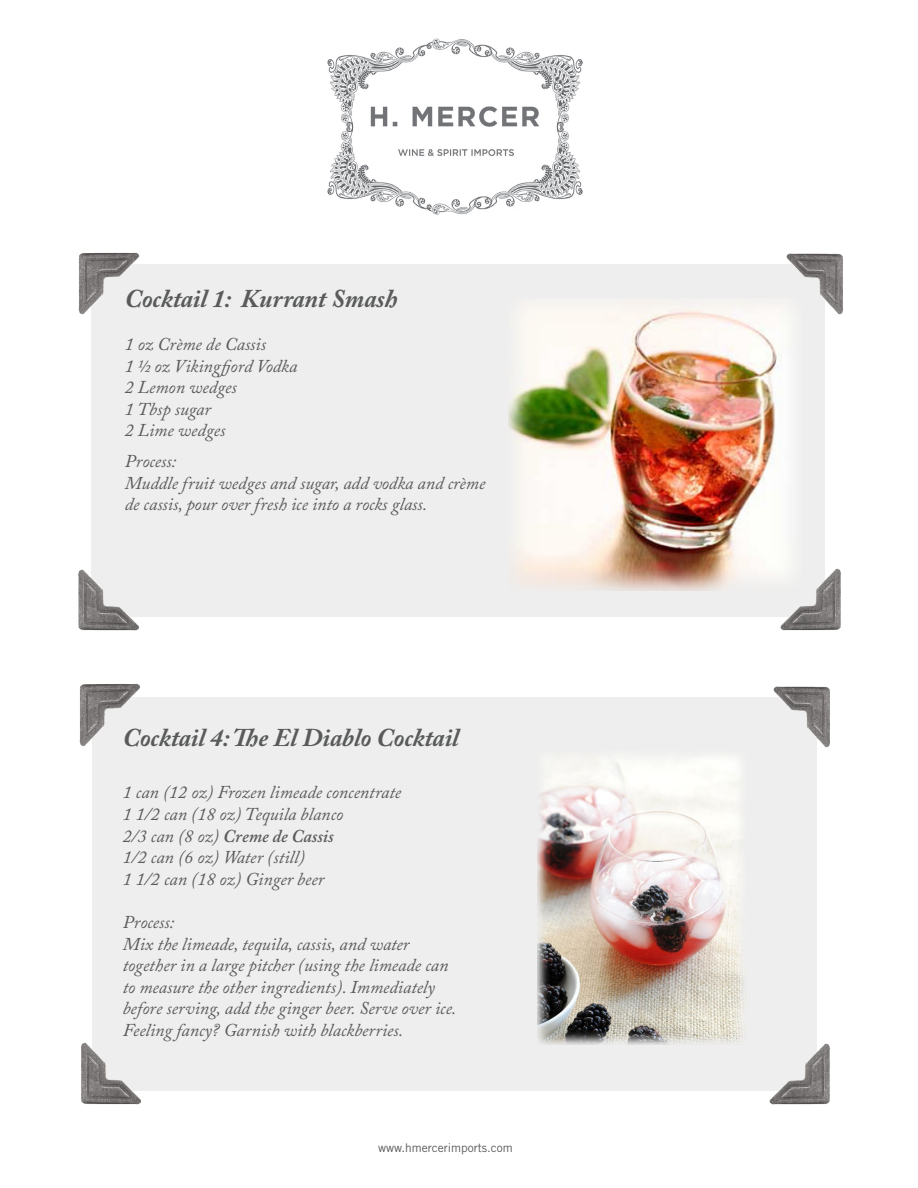
<style>
.page{position:relative;width:918px;height:1188px;background:#fff}
.page>*{position:absolute;margin:0;border:0;box-sizing:border-box;transform-origin:0 0}
.t1{font:italic 700 25.5px "Adobe Caslon Pro";color:#595a5a}
.t2{font:italic 18px/21.6px "Adobe Caslon Pro";color:#595a5a}
.t3{font:italic 600 18px "Adobe Caslon Pro";color:#595a5a}
.t4{font:12px "Trade Gothic";color:#595a5a}
.s1{font-weight:400}
</style>
<div class="page">
<img style="left:328px;top:38px;width:254px;height:177px">
<div style="left:92px;top:698px;width:724px;height:393px;background:#eee"></div>
<img style="left:538px;top:757px;width:208px;height:287px">
<img style="left:79px;top:683px;width:65px;height:64px">
<img style="left:81px;top:1042px;width:60px;height:63px">
<img style="left:770px;top:686px;width:60px;height:66px">
<img style="left:769px;top:1038px;width:61px;height:67px">
<div style="left:91px;top:264px;width:734px;height:353px;background:#eee"></div>
<img style="left:509px;top:305px;width:280px;height:286px">
<img style="left:78px;top:252px;width:61px;height:63px">
<img style="left:78px;top:569px;width:61px;height:62px">
<img style="left:782px;top:253px;width:61px;height:66px">
<img style="left:779px;top:564px;width:62px;height:67px">
<p class="t1" style="left:125px;top:283px;width:274px">Cocktail 1: Kurrant Smash</p>
<p class="t2" style="left:125px;top:333px;width:143px">1 oz Crème de Cassis</p>
<p class="t2" style="left:125px;top:355px;width:174px">1 ½ oz Vikingfjord Vodka</p>
<p class="t2" style="left:125px;top:376px;width:113px">2 Lemon wedges</p>
<p class="t2" style="left:125px;top:398px;width:88px">1 Tbsp sugar</p>
<p class="t2" style="left:125px;top:419px;width:102px">2 Lime wedges</p>
<p class="t2" style="left:125px;top:450px;width:53px">Process:</p>
<p class="t2" style="left:125px;top:472px;width:362px">Muddle fruit wedges and sugar, add vodka and crème de cassis, pour over fresh ice into a rocks glass.</p>
<p class="t1" style="left:123px;top:722px;width:338px">Cocktail 4: The El Diablo Cocktail</p>
<p class="t2" style="left:123px;top:781px;width:280px">1 can (12 oz) Frozen limeade concentrate</p>
<p class="t2" style="left:123px;top:803px;width:222px">1 1/2 can (18 oz) Tequila blanco</p>
<p class="t3" style="left:123px;top:825px;width:213px"><span class="s1">2/3 can (8 oz)</span> Creme de Cassis</p>
<p class="t2" style="left:123px;top:846px;width:184px">1/2 can (6 oz) Water (still)</p>
<p class="t2" style="left:123px;top:868px;width:203px">1 1/2 can (18 oz) Ginger beer</p>
<p class="t2" style="left:123px;top:911px;width:53px">Process:</p>
<p class="t2" style="left:123px;top:933px;width:335px">Mix the limeade, tequila, cassis, and water together in a large pitcher (using the limeade can to measure the other ingredients). Immediately before serving, add the ginger beer. Serve over ice.<br>Feeling fancy? Garnish with blackberries.</p>
<p class="t4" style="left:378px;top:1141px;width:136px">www.hmercerimports.com</p>
</div>
